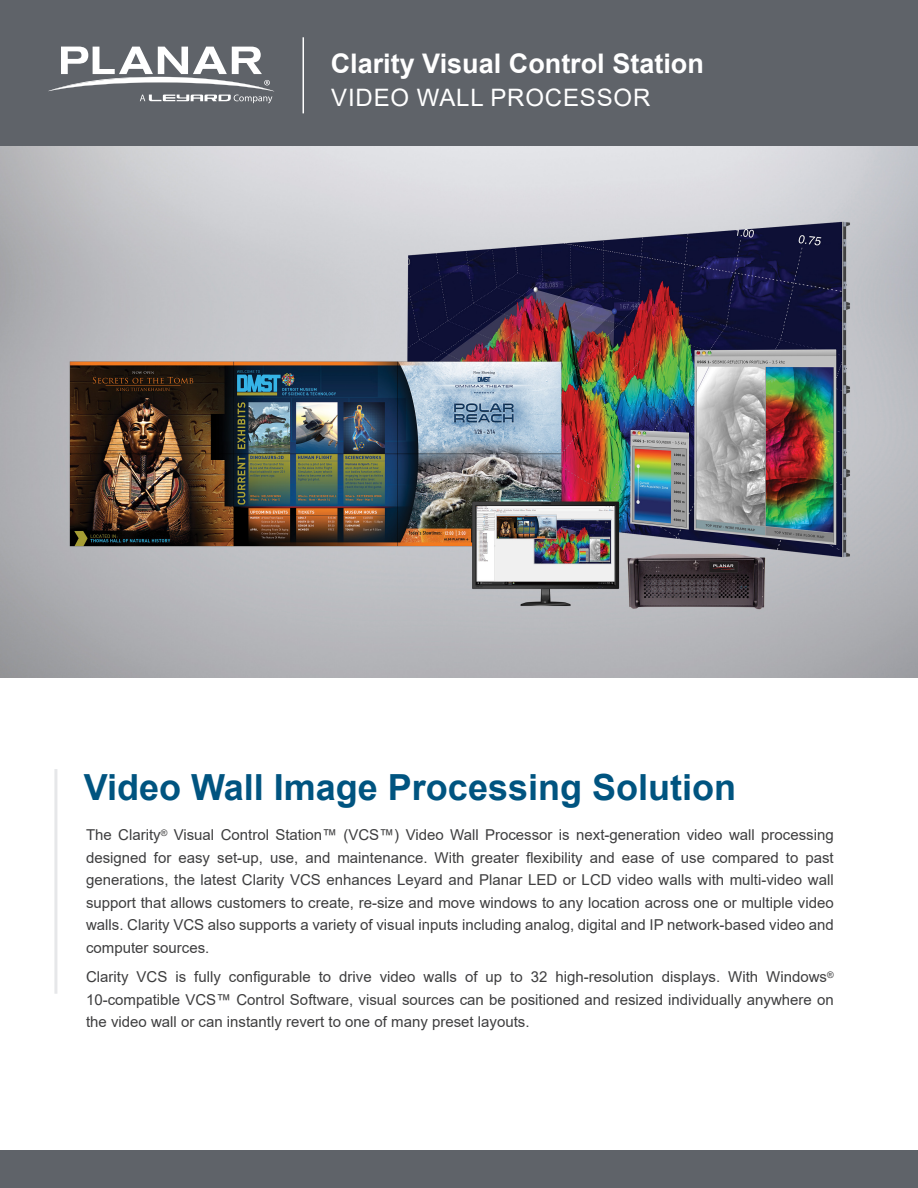
<style>
.page{position:relative;width:918px;height:1188px;background:#fff}
.page>*{position:absolute;margin:0;border:0;box-sizing:border-box;transform-origin:0 0}
.Tag_line{font:700 36px "Arial";color:#005480}
.Header_1{font:700 27px "Arial";color:#fff}
.Header_2{font:24px "Arial";letter-spacing:.035em;color:#fff}
.Body_text__all{font:15px/22.5px "Arial";color:#3e3e3f;text-align:justify}
</style>
<div class="page">
<div style="left:0;top:0;width:918px;height:146px;background:#5f6369"></div>
<svg style="left:48px;top:47px;width:226px;height:56px"></svg>
<hr style="left:303px;top:37px;width:1px;height:76px;background:#fff">
<div style="left:0;top:1150px;width:918px;height:38px;background:#5f6369"></div>
<hr style="left:54px;top:769px;width:3px;height:225px;background:#e6e7e9">
<img style="left:0;top:146px;width:918px;height:531px">
<p class="Header_1" style="left:331px;top:44px;width:375px">Clarity Visual Control Station</p>
<p class="Header_2" style="left:331px;top:81px;width:321px">VIDEO WALL PROCESSOR</p>
<p class="Tag_line" style="left:84px;top:762px;width:654px">Video Wall Image Processing Solution</p>
<p class="Body_text__all" style="left:86px;top:824px;width:749px">The Clarity<sup>®</sup> Visual Control Station™ (VCS™) Video Wall Processor is next-generation video wall processing designed for easy set-up, use, and maintenance. With greater flexibility and ease of use compared to past generations, the latest Clarity VCS enhances Leyard and Planar LED or LCD video walls with multi-video wall support that allows customers to create, re-size and move windows to any location across one or multiple video walls. Clarity VCS also supports a variety of visual inputs including analog, digital and IP network-based video and computer sources.</p>
<p class="Body_text__all" style="left:86px;top:966px;width:749px">Clarity VCS is fully configurable to drive video walls of up to 32 high-resolution displays. With Windows<sup>® </sup>10-compatible VCS™ Control Software, visual sources can be positioned and resized individually anywhere on the video wall or can instantly revert to one of many preset layouts.</p>
</div>
